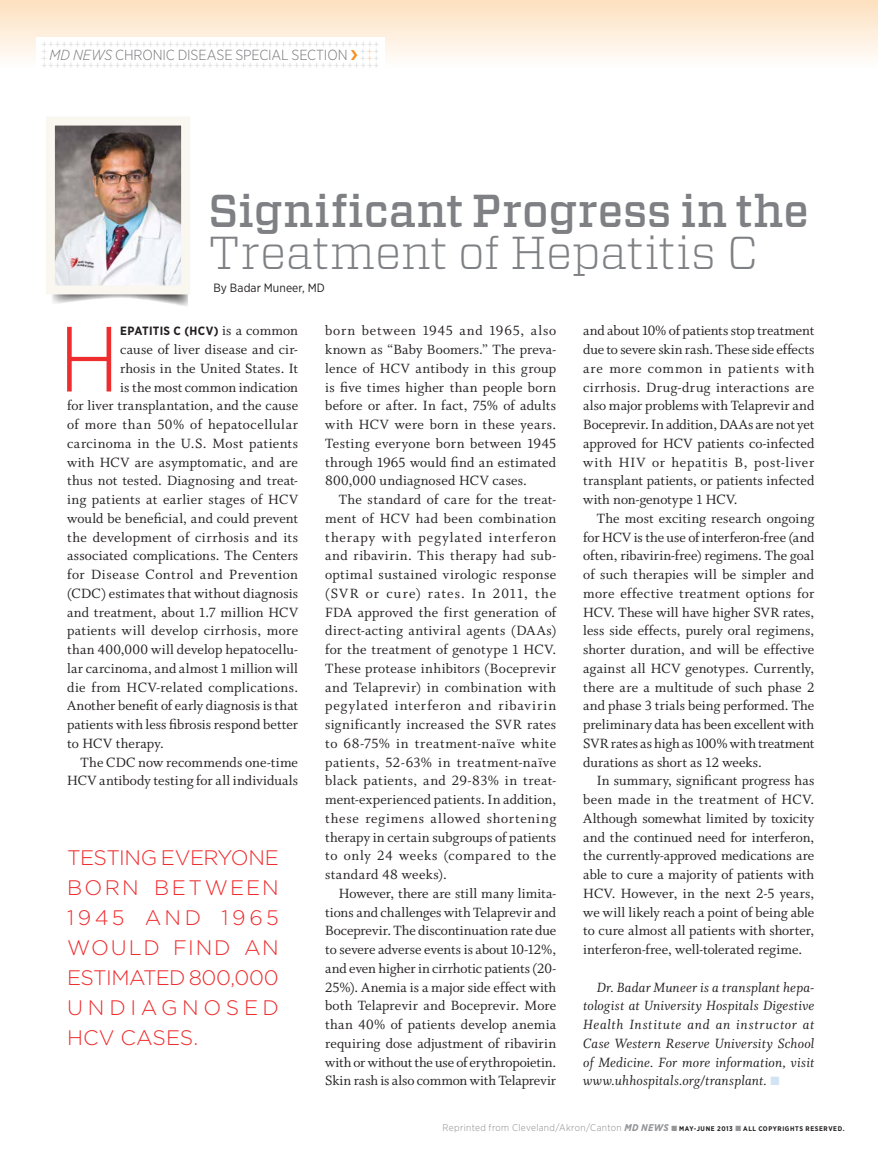
<style>
.page{position:relative;width:878px;height:1161px;background:#fff}
.page>*{position:absolute;margin:0;border:0;box-sizing:border-box;transform-origin:0 0}
.t1{font:300 92.4px "Gotham Narrow";color:#ee2d2f}
.t2{font:500 46.2px "Vitesse";color:#7e8083}
.t3{font:300 46.2px "Vitesse";letter-spacing:-.005em;color:#7e8083}
.t4{font:300 21px/30px "Gotham";letter-spacing:.085em;color:#ee2d2f;text-align:justify}
.t5{font:15px/18.8px "Whitman Roman LF";letter-spacing:.01em;color:#231f20;text-align:justify}
.t6{font:15px/18.8px "Whitman Italic LF";letter-spacing:.01em;color:#231f20;text-align:justify}
.t7{font:15px "Whitman Roman LF";letter-spacing:.04em;color:#231f20}
.t8{font:15px "Whitman Roman LF";letter-spacing:.03em;color:#231f20}
.t9{font:300 14.55px "Gotham Narrow";letter-spacing:-.01em;color:#77787b}
.t10{font:700 12px "Gotham Narrow";letter-spacing:.02em;color:#231f20}
.t11{font:12px "Gotham Narrow";letter-spacing:.01em;color:#231f20}
.t12{font:10.5px "Whitman Roman LF";color:#d1d3d4}
.t13{font:300 9.75px "Gotham Narrow";letter-spacing:.035em;color:#8a8c8e}
.s1{color:#fdc589}
.s2{font-style:italic}
.s3{font-family:"Whitman Roman LF";font-weight:400;font-size:15px}
.s4{color:#d1e3f5}
.s5{font-weight:700;font-style:italic;color:#939598}
.s6{color:#939598}
.s7{font-weight:700;font-size:6.75px;color:#231f20}
</style>
<div class="page">
<div style="left:0;top:0;width:878px;height:81px;background:linear-gradient(to bottom,#fde1bf,#fff)"></div>
<svg style="left:51px;top:294px;width:137px;height:12px"></svg>
<img style="left:56px;top:127px;width:124px;height:157px">
<div style="left:46px;top:117px;width:144px;height:177px;border:9px solid #faf6f0"></div>
<div style="left:36px;top:37px;width:348px;height:36px;background:#fff"></div>
<p class="t12" style="left:41px;top:38px;width:340px">+++++++++++++++++++++++++++++++++++++++++++++++++++</p>
<p class="t12" style="left:41px;top:45px;width:9px">+</p>
<p class="t12" style="left:359px;top:45px;width:22px">+<span class="s1">+</span>+</p>
<p class="t12" style="left:41px;top:52px;width:9px">+</p>
<p class="t12" style="left:359px;top:52px;width:22px">+<span class="s1">+</span>+</p>
<p class="t12" style="left:41px;top:59px;width:340px">+++++++++++++++++++++++++++++++++++++++++++++++++++</p>
<p class="t9" style="left:50px;top:46px;width:299px"><span class="s2">MD NEWS</span> Chronic Disease Special Section</p>
<h2 class="t2" style="left:208px;top:180px;width:602px">Significant Progress in the</h2>
<h2 class="t3" style="left:208px;top:221px;width:552px">Treatment of Hepatitis C</h2>
<p class="t11" style="left:213px;top:280px;width:113px">By Badar Muneer, MD</p>
<h1 class="t1" style="left:59px;top:303px;width:46px">H</h1>
<p class="t10" style="left:120px;top:324px;width:179px">EPATITIS C (HCV) <span class="s3">is a common</span></p>
<p class="t5" style="left:120px;top:340px;width:179px">cause of liver disease and cir-</p>
<p class="t5" style="left:120px;top:359px;width:179px">rhosis in the United States. It</p>
<p class="t5" style="left:120px;top:378px;width:179px">is the most common indication</p>
<p class="t5" style="left:67px;top:397px;width:232px">for liver transplantation, and the cause</p>
<p class="t8" style="left:67px;top:416px;width:232px">of more than 50% of hepatocellular</p>
<p class="t5" style="left:67px;top:434px;width:232px">carcinoma in the U.S. Most patients</p>
<p class="t5" style="left:67px;top:453px;width:232px">with HCV are asymptomatic, and are</p>
<p class="t5" style="left:67px;top:472px;width:232px">thus not tested. Diagnosing and treat-</p>
<p class="t5" style="left:67px;top:490px;width:232px">ing patients at earlier stages of HCV</p>
<p class="t5" style="left:67px;top:509px;width:232px">would be beneficial, and could prevent</p>
<p class="t5" style="left:67px;top:528px;width:232px">the development of cirrhosis and its</p>
<p class="t5" style="left:67px;top:547px;width:232px">associated complications. The Centers</p>
<p class="t7" style="left:67px;top:566px;width:232px">for Disease Control and Prevention</p>
<p class="t5" style="left:67px;top:584px;width:232px">(CDC) estimates that without diagnosis</p>
<p class="t5" style="left:67px;top:603px;width:232px">and treatment, about 1.7 million HCV</p>
<p class="t5" style="left:67px;top:622px;width:232px">patients will develop cirrhosis, more</p>
<p class="t5" style="left:67px;top:640px;width:232px">than 400,000 will develop hepatocellu-</p>
<p class="t5" style="left:67px;top:659px;width:232px">lar carcinoma, and almost 1 million will</p>
<p class="t5" style="left:67px;top:678px;width:232px">die from HCV-related complications.</p>
<p class="t5" style="left:67px;top:697px;width:232px">Another benefit of early diagnosis is that</p>
<p class="t5" style="left:67px;top:715px;width:232px">patients with less fibrosis respond better</p>
<p class="t5" style="left:67px;top:734px;width:98px">to HCV therapy.</p>
<p class="t5" style="left:81px;top:753px;width:219px">The CDC now recommends one-time</p>
<p class="t5" style="left:67px;top:772px;width:232px">HCV antibody testing for all individuals</p>
<h3 class="t4" style="left:67px;top:842px;width:213px">TESTING EVERYONE BORN BETWEEN 1945 AND 1965<br>WOULD FIND AN ESTIMATED 800,000<br>UNDIAGNOSED HCV CASES.</h3>
<p class="t5" style="left:325px;top:322px;width:232px">born between 1945 and 1965, also known as “Baby Boomers.” The preva&shy;lence of HCV antibody in this group is five times higher than people born before or after. In fact, 75% of adults with HCV were born in these years.<br>Testing everyone born between 1945 through 1965 would find an estimated 800,000 undiagnosed HCV cases.</p>
<p class="t5" style="left:325px;top:490px;width:232px;text-indent:14px">The standard of care for the treat&shy;ment of HCV had been combination therapy with pegylated interferon and ribavirin. This therapy had sub&shy;optimal sustained virologic response (SVR or cure) rates. In 2011, the FDA approved the first generation of direct-acting antiviral agents (DAAs) for the treatment of genotype 1 HCV.<br>These protease inhibitors (Boceprevir and Telaprevir) in combination with pegylated interferon and ribavirin significantly increased the SVR rates to 68-75% in treatment-naïve white patients, 52-63% in treatment-naïve black patients, and 29-83% in treat&shy;ment-experienced patients. In addition, these regimens allowed shortening therapy in certain subgroups of patients to only 24 weeks (compared to the standard 48 weeks).</p>
<p class="t5" style="left:325px;top:884px;width:232px;text-indent:14px">However, there are still many limita&shy;tions and challenges with Telaprevir and Boceprevir. The discontinuation rate due to severe adverse events is about 10-12%, and even higher in cirrhotic patients (20- 25%). Anemia is a major side effect with both Telaprevir and Boceprevir. More than 40% of patients develop anemia requiring dose adjustment of ribavirin with or without the use of erythropoietin.<br>Skin rash is also common with Telaprevir</p>
<p class="t5" style="left:583px;top:322px;width:232px">and about 10% of patients stop treatment due to severe skin rash. These side effects are more common in patients with cirrhosis. Drug-drug interactions are also major problems with Telaprevir and Boceprevir. In addition, DAAs are not yet approved for HCV patients co-infected with HIV or hepatitis B, post-liver transplant patients, or patients infected with non-genotype 1 HCV.</p>
<p class="t5" style="left:583px;top:509px;width:232px;text-indent:14px">The most exciting research ongoing for HCV is the use of interferon-free (and often, ribavirin-free) regimens. The goal of such therapies will be simpler and more effective treatment options for HCV. These will have higher SVR rates, less side effects, purely oral regimens, shorter duration, and will be effective against all HCV genotypes. Currently, there are a multitude of such phase 2 and phase 3 trials being performed. The preliminary data has been excellent with SVR rates as high as 100% with treatment durations as short as 12 weeks.</p>
<p class="t5" style="left:583px;top:772px;width:232px;text-indent:14px">In summary, significant progress has been made in the treatment of HCV.<br>Although somewhat limited by toxicity and the continued need for interferon, the currently-approved medications are able to cure a majority of patients with HCV. However, in the next 2-5 years, we will likely reach a point of being able to cure almost all patients with shorter, interferon-free, well-tolerated regime.</p>
<p class="t6" style="left:583px;top:978px;width:232px;text-indent:14px">Dr. Badar Muneer is a transplant hepa&shy;tologist at University Hospitals Digestive Health Institute and an instructor at Case Western Reserve University School of Medicine. For more information, visit www.uhhospitals.org/transplant. <span class="s4">■</span></p>
<p class="t13" style="left:442px;top:1122px;width:403px">Reprinted from Cleveland/Akron/Canton <span class="s5">MD NEWS</span> <span class="s6">■</span> <span class="s7">MAY-JUNE 2013</span> <span class="s6">■</span> <span class="s7">ALL COPYRIGHTS RESERVED.</span></p>
</div>
